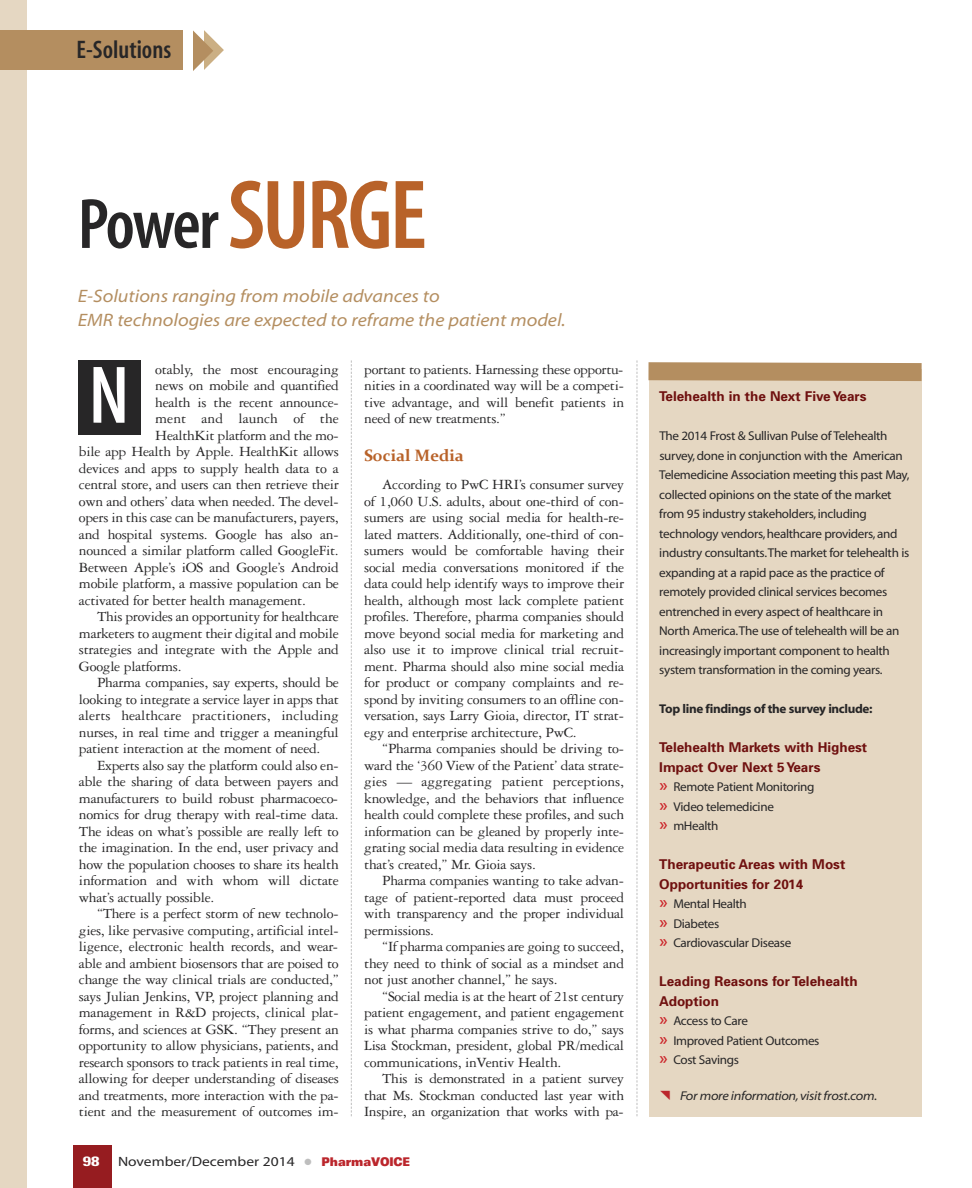
<style>
.page{position:relative;width:972px;height:1188px;background:#fff}
.page>*{position:absolute;margin:0;border:0;box-sizing:border-box;transform-origin:0 0}
.t1{font:82.5px "Myriad MM 565 wt 300 wd";color:#fff}
.t2{font:72px "Myriad MM 565 wt 300 wd";letter-spacing:-.035em;color:#272627}
.t3{font:25.5px "Myriad MM 565 wt 300 wd";color:#272627}
.t4{font:18px/24px "Myriad MM It 215 wt 700 wd";color:#b48e60}
.t5{font:700 16.5px "Constantia";color:#b86229}
.t6{font:15px/16.5px "Garamond Three";letter-spacing:-.02em;color:#272627;text-align:justify}
.t7{font:15px "Garamond Three";color:#272627}
.t8{font:700 13.5px/19.5px "Univers";color:#6f100f}
.t9{font:13.5px "Myriad MM 400 wt 600 wd";color:#272627;scale:1.15 1}
.t10{font:700 condensed 13.5px "Univers";color:#fff;scale:1.4 1}
.t11{font:12.75px/19.5px "Myriad MM 400 wt 600 wd";letter-spacing:-.025em;color:#272627}
.t12{font:12.75px "Myriad MM 700 wt 600 wd";letter-spacing:-.025em;color:#272627}
.t13{font:12.75px "Myriad MM It 215 wt 700 wd";letter-spacing:-.025em;color:#272627}
.s1{font-size:99px;color:#b86229}
.s2{color:#bebebe}
.s3{font-family:"Univers";font-weight:900;font-stretch:expanded;font-size:12px;color:#bb262c}
.s4{font-family:"Myriad MM 565 wt 600 wd";font-size:18px;color:#cc262b}
</style>
<div class="page">
<div style="left:73px;top:1145px;width:39px;height:43px;background:#961c20"></div>
<div style="left:0;top:0;width:26px;height:1188px;background:#e5d7c2"></div>
<svg style="left:193px;top:30px;width:31px;height:41px"></svg>
<div style="left:0;top:30px;width:183px;height:40px;background:#b48e60"></div>
<svg style="left:351px;top:360px;width:1px;height:756px"></svg>
<div style="left:78px;top:360px;width:62px;height:75px;background:#272627"></div>
<svg style="left:636px;top:360px;width:286px;height:756px"></svg>
<h3 class="t3" style="left:77px;top:40px;width:96px">E-Solutions</h3>
<h2 class="t2" style="left:78px;top:198px;width:351px">Power<span class="s1">SURGE</span></h2>
<p class="t4" style="left:78px;top:286px;width:489px">E-Solutions ranging from mobile advances to<br>EMR technologies are expected to reframe the patient model.</p>
<p class="t6" style="left:155px;top:362px;width:185px">otably, the most encouraging</p>
<p class="t6" style="left:155px;top:379px;width:185px">news on mobile and quantified</p>
<p class="t6" style="left:155px;top:395px;width:185px">health is the recent announce-</p>
<p class="t7" style="left:155px;top:414px;width:185px">ment and launch of the</p>
<p class="t6" style="left:155px;top:428px;width:185px">HealthKit platform and the mo-</p>
<p class="t6" style="left:79px;top:445px;width:261px">bile app Health by Apple. HealthKit allows</p>
<p class="t6" style="left:79px;top:461px;width:261px">devices and apps to supply health data to a</p>
<p class="t6" style="left:79px;top:478px;width:261px">central store, and users can then retrieve their</p>
<p class="t6" style="left:79px;top:494px;width:261px">own and others’ data when needed. The devel-</p>
<p class="t6" style="left:79px;top:511px;width:261px">opers in this case can be manufacturers, payers,</p>
<p class="t6" style="left:79px;top:527px;width:261px">and hospital systems. Google has also an-</p>
<p class="t6" style="left:79px;top:544px;width:261px">nounced a similar platform called GoogleFit.</p>
<p class="t6" style="left:79px;top:560px;width:261px">Between Apple’s iOS and Google’s Android</p>
<p class="t6" style="left:79px;top:577px;width:261px">mobile platform, a massive population can be</p>
<p class="t6" style="left:79px;top:593px;width:228px">activated for better health management.</p>
<p class="t6" style="left:97px;top:610px;width:243px">This provides an opportunity for healthcare</p>
<p class="t6" style="left:79px;top:626px;width:261px">marketers to augment their digital and mobile</p>
<p class="t6" style="left:79px;top:643px;width:261px">strategies and integrate with the Apple and</p>
<p class="t6" style="left:79px;top:659px;width:104px">Google platforms.</p>
<p class="t6" style="left:97px;top:676px;width:243px">Pharma companies, say experts, should be</p>
<p class="t6" style="left:79px;top:692px;width:261px">looking to integrate a service layer in apps that</p>
<p class="t7" style="left:79px;top:711px;width:261px">alerts healthcare practitioners, including</p>
<p class="t6" style="left:79px;top:725px;width:261px">nurses, in real time and trigger a meaningful</p>
<p class="t6" style="left:79px;top:742px;width:243px">patient interaction at the moment of need.</p>
<p class="t6" style="left:97px;top:758px;width:243px">Experts also say the platform could also en-</p>
<p class="t6" style="left:79px;top:775px;width:261px">able the sharing of data between payers and</p>
<p class="t6" style="left:79px;top:791px;width:261px">manufacturers to build robust pharmacoeco-</p>
<p class="t6" style="left:79px;top:808px;width:261px">nomics for drug therapy with real-time data.</p>
<p class="t6" style="left:79px;top:824px;width:261px">The ideas on what’s possible are really left to</p>
<p class="t6" style="left:79px;top:841px;width:261px">the imagination. In the end, user privacy and</p>
<p class="t6" style="left:79px;top:857px;width:261px">how the population chooses to share its health</p>
<p class="t6" style="left:79px;top:874px;width:261px">information and with whom will dictate</p>
<p class="t6" style="left:79px;top:890px;width:137px">what’s actually possible.</p>
<p class="t6" style="left:97px;top:907px;width:243px">“There is a perfect storm of new technolo-</p>
<p class="t6" style="left:79px;top:923px;width:261px">gies, like pervasive computing, artificial intel-</p>
<p class="t6" style="left:79px;top:940px;width:261px">ligence, electronic health records, and wear-</p>
<p class="t6" style="left:79px;top:956px;width:261px">able and ambient biosensors that are poised to</p>
<p class="t6" style="left:79px;top:973px;width:261px">change the way clinical trials are conducted,”</p>
<p class="t6" style="left:79px;top:989px;width:261px">says Julian Jenkins, VP, project planning and</p>
<p class="t6" style="left:79px;top:1006px;width:261px">management in R&amp;D projects, clinical plat-</p>
<p class="t6" style="left:79px;top:1022px;width:261px">forms, and sciences at GSK. “They present an</p>
<p class="t6" style="left:79px;top:1039px;width:261px">opportunity to allow physicians, patients, and</p>
<p class="t6" style="left:79px;top:1055px;width:261px">research sponsors to track patients in real time,</p>
<p class="t6" style="left:79px;top:1072px;width:261px">allowing for deeper understanding of diseases</p>
<p class="t6" style="left:79px;top:1088px;width:261px">and treatments, more interaction with the pa-</p>
<p class="t6" style="left:79px;top:1105px;width:261px">tient and the measurement of outcomes im-</p>
<h1 class="t1" style="left:89px;top:366px;width:42px">N</h1>
<p class="t6" style="left:364px;top:362px;width:261px">portant to patients. Harnessing these opportu&shy;nities in a coordinated way will be a competi&shy;tive advantage, and will benefit patients in need of new treatments.”</p>
<p class="t5" style="left:364px;top:445px;width:101px">Social Media</p>
<p class="t6" style="left:364px;top:478px;width:261px;text-indent:18px">According to PwC HRI’s consumer survey of 1,060 U.S. adults, about one-third of con&shy;sumers are using social media for health-re&shy;lated matters. Additionally, one-third of con&shy;sumers would be comfortable having their social media conversations monitored if the data could help identify ways to improve their health, although most lack complete patient profiles. Therefore, pharma companies should move beyond social media for marketing and also use it to improve clinical trial recruit&shy;ment. Pharma should also mine social media for product or company complaints and re&shy;spond by inviting consumers to an offline con&shy;versation, says Larry Gioia, director, IT strat&shy;egy and enterprise architecture, PwC.</p>
<p class="t6" style="left:364px;top:742px;width:261px;text-indent:18px">“Pharma companies should be driving to&shy;ward the ‘360 View of the Patient’ data strate&shy;gies — aggregating patient perceptions, knowledge, and the behaviors that influence health could complete these profiles, and such information can be gleaned by properly inte&shy;grating social media data resulting in evidence that’s created,” Mr. Gioia says.</p>
<p class="t6" style="left:364px;top:874px;width:261px;text-indent:18px">Pharma companies wanting to take advan&shy;tage of patient-reported data must proceed with transparency and the proper individual permissions.</p>
<p class="t6" style="left:364px;top:940px;width:261px;text-indent:18px">“If pharma companies are going to succeed, they need to think of social as a mindset and not just another channel,” he says.</p>
<p class="t6" style="left:364px;top:989px;width:261px;text-indent:18px">“Social media is at the heart of 21st century patient engagement, and patient engagement is what pharma companies strive to do,” says Lisa Stockman, president, global PR/medical communications, inVentiv Health.</p>
<p class="t6" style="left:364px;top:1072px;width:261px;text-indent:18px">This is demonstrated in a patient survey that Ms. Stockman conducted last year with Inspire, an organization that works with pa-</p>
<p class="t10" style="left:83px;top:1156px;width:13px">98</p>
<p class="t9" style="left:118px;top:1156px;width:256px">November/December 2014 <span class="s2">●</span> <span class="s3">PharmaVOICE</span></p>
<p class="t8" style="left:659px;top:388px;width:209px">Telehealth in the Next FiveYears</p>
<p class="t11" style="left:659px;top:427px;width:252px">The 2014 Frost &amp; Sullivan Pulse of Telehealth survey,done in conjunction with the American Telemedicine Association meeting this past May, collected opinions on the state of the market from 95 industry stakeholders,including technology vendors,healthcare providers,and industry consultants.The market for telehealth is expanding at a rapid pace as the practice of remotely provided clinical services becomes entrenched in every aspect of healthcare in North America.The use of telehealth will be an increasingly important component to health system transformation in the coming years.</p>
<p class="t12" style="left:659px;top:704px;width:215px">Top line findings of the survey include:</p>
<p class="t8" style="left:659px;top:739px;width:209px">Telehealth Markets with Highest<br>Impact Over Next 5Years</p>
<p class="t11" style="left:659px;top:778px;width:157px"><span class="s4">»</span> Remote Patient Monitoring <span class="s4">»</span> Video telemedicine<br><span class="s4">»</span> mHealth</p>
<p class="t8" style="left:659px;top:856px;width:187px">Therapeutic Areas with Most<br>Opportunities for 2014</p>
<p class="t11" style="left:659px;top:895px;width:134px"><span class="s4">»</span> Mental Health<br><span class="s4">»</span> Diabetes<br><span class="s4">»</span> Cardiovascular Disease</p>
<p class="t8" style="left:659px;top:973px;width:200px">Leading Reasons for Telehealth<br>Adoption</p>
<p class="t11" style="left:659px;top:1012px;width:162px"><span class="s4">»</span> Access to Care<br><span class="s4">»</span> Improved Patient Outcomes <span class="s4">»</span> Cost Savings</p>
<p class="t13" style="left:680px;top:1091px;width:199px">For more information,visit frost.com.</p>
</div>
